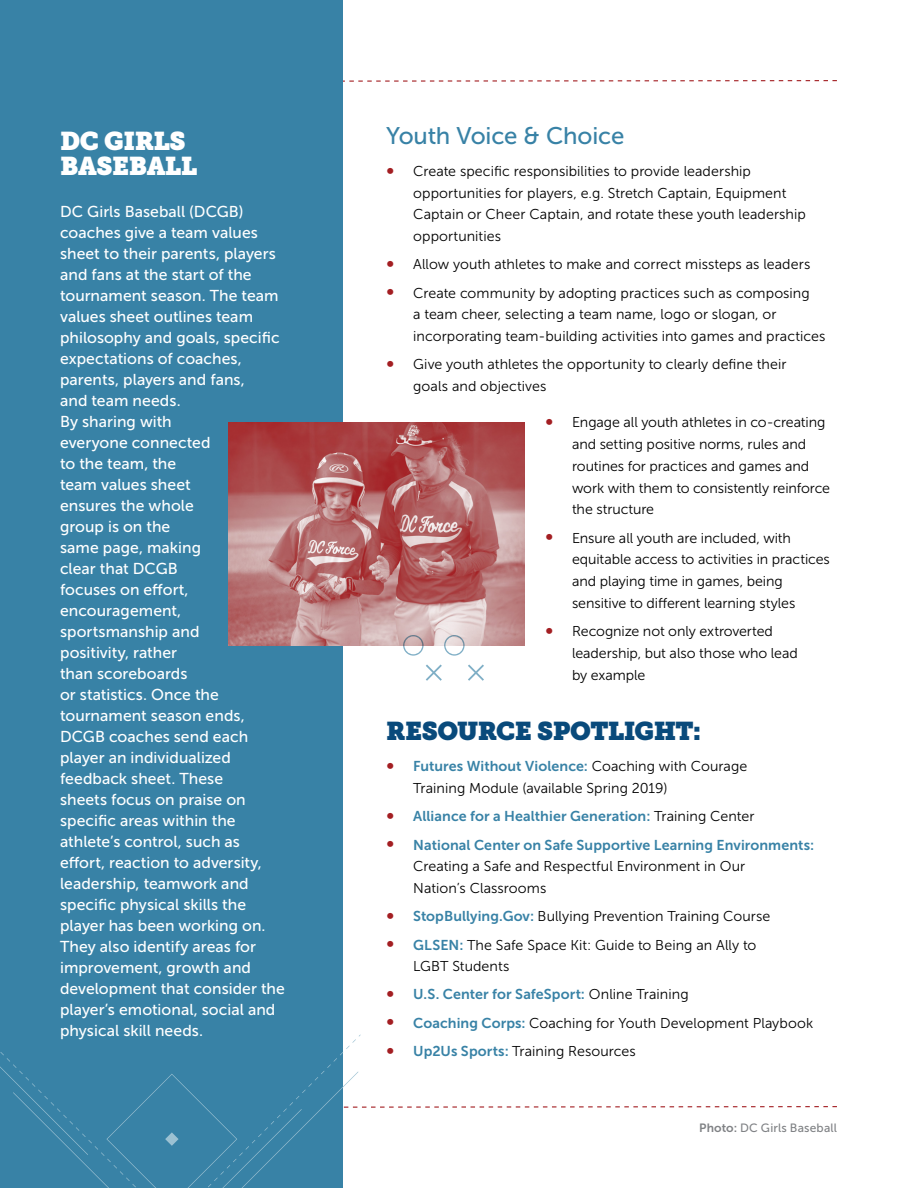
<style>
.page{position:relative;width:918px;height:1188px;background:#fff}
.page>*{position:absolute;margin:0;border:0;box-sizing:border-box;transform-origin:0 0}
.t1{font:25.5px "Museo Slab";letter-spacing:-.025em;color:#094a7b}
.t2{font:25.5px/25.5px "Museo Slab";letter-spacing:-.02em;color:#fff}
.t3{font:24px "Museo Sans 500";letter-spacing:-.01em;color:#3882a6}
.t4{font:15.75px/21px "Museo Sans 500";letter-spacing:.005em;color:#fff}
.t5{font:14.25px/21.8px "Museo Sans 300";color:#000}
.t6{font:14.25px "Museo Sans 700";letter-spacing:.005em;color:#3882a6}
.t7{font:12px "Museo Sans 500";letter-spacing:.015em;color:#808285}
.s1{font-size:21px;color:#a31e22}
.s2{font-family:"Museo Sans 300";font-size:21px;color:#a31e22}
.s3{font-family:"Museo Sans 300";color:#000}
.s4{font-family:"Museo Sans 700";color:#3882a6}
.s5{font-family:"Museo Sans 700"}
</style>
<div class="page">
<svg style="left:342px;top:79px;width:495px;height:4px"></svg>
<div style="left:0;top:0;width:342px;height:1188px;background:#3882a6"></div>
<img style="left:229px;top:423px;width:295px;height:223px">
<svg style="left:0;top:1035px;width:837px;height:153px"></svg>
<svg style="left:468px;top:665px;width:16px;height:16px"></svg>
<svg style="left:426px;top:665px;width:16px;height:16px"></svg>
<svg style="left:444px;top:635px;width:21px;height:21px"></svg>
<svg style="left:403px;top:635px;width:21px;height:21px"></svg>
<h1 class="t2" style="left:60px;top:128px;width:139px">DC GIRLS<br>BASEBALL</h1>
<p class="t4" style="left:60px;top:201px;width:226px">DC Girls Baseball (DCGB) coaches give a team values sheet to their parents, players and fans at the start of the tournament season. The team values sheet outlines team philosophy and goals, specific expectations of coaches, parents, players and fans,<br>and team needs.<br>By sharing with<br>everyone connected<br>to the team, the<br>team values sheet<br>ensures the whole<br>group is on the<br>same page, making<br>clear that DCGB<br>focuses on effort, encouragement, sportsmanship and<br>positivity, rather<br>than scoreboards<br>or statistics. Once the tournament season ends,<br>DCGB coaches send each player an individualized feedback sheet. These<br>sheets focus on praise on specific areas within the athlete’s control, such as effort, reaction to adversity, leadership, teamwork and specific physical skills the player has been working on.<br>They also identify areas for improvement, growth and development that consider the player’s emotional, social and physical skill needs.</p>
<h2 class="t3" style="left:386px;top:123px;width:240px">Youth Voice &amp; Choice</h2>
<p class="t5" style="left:413px;top:160px;width:394px;text-indent:-27px"><span class="s1">•</span> Create specific responsibilities to provide leadership opportunities for players, e.g. Stretch Captain, Equipment Captain or Cheer Captain, and rotate these youth leadership opportunities</p>
<p class="t5" style="left:386px;top:254px;width:426px"><span class="s1">•</span> Allow youth athletes to make and correct missteps as leaders</p>
<p class="t5" style="left:413px;top:282px;width:414px;text-indent:-27px"><span class="s1">•</span> Create community by adopting practices such as composing<br>a team cheer, selecting a team name, logo or slogan, or incorporating team-building activities into games and practices</p>
<p class="t5" style="left:413px;top:354px;width:375px;text-indent:-27px"><span class="s1">•</span> Give youth athletes the opportunity to clearly define their goals and objectives</p>
<p class="t5" style="left:572px;top:412px;width:260px;text-indent:-27px"><span class="s1">•</span> Engage all youth athletes in co-creating and setting positive norms, rules and routines for practices and games and work with them to consistently reinforce the structure</p>
<p class="t5" style="left:572px;top:527px;width:259px;text-indent:-27px"><span class="s1">•</span> Ensure all youth are included, with equitable access to activities in practices and playing time in games, being sensitive to different learning styles</p>
<p class="t5" style="left:572px;top:620px;width:227px;text-indent:-27px"><span class="s1">•</span> Recognize not only extroverted leadership, but also those who lead by example</p>
<h1 class="t1" style="left:386px;top:716px;width:317px">RESOURCE SPOTLIGHT:</h1>
<p class="t6" style="left:386px;top:758px;width:363px"><span class="s2">•</span> Futures Without Violence: <span class="s3">Coaching with Courage</span></p>
<p class="t5" style="left:413px;top:777px;width:256px">Training Module (available Spring 2019)</p>
<p class="t6" style="left:386px;top:808px;width:370px"><span class="s2">•</span> Alliance for a Healthier Generation: <span class="s3">Training Center</span></p>
<p class="t6" style="left:386px;top:837px;width:429px"><span class="s2">•</span> National Center on Safe Supportive Learning Environments:</p>
<p class="t5" style="left:413px;top:856px;width:333px">Creating a Safe and Respectful Environment in Our<br>Nation’s Classrooms</p>
<p class="t5" style="left:386px;top:906px;width:386px"><span class="s1">•</span> <span class="s4">StopBullying.Gov:</span> Bullying Prevention Training Course</p>
<p class="t5" style="left:413px;top:934px;width:345px;text-indent:-27px"><span class="s1">•</span> <span class="s4">GLSEN:</span> The Safe Space Kit: Guide to Being an Ally to<br>LGBT Students</p>
<p class="t6" style="left:386px;top:987px;width:304px"><span class="s2">•</span> U.S. Center for SafeSport: <span class="s3">Online Training</span></p>
<p class="t5" style="left:386px;top:1012px;width:428px"><span class="s1">•</span> <span class="s4">Coaching Corps:</span> Coaching for Youth Development Playbook</p>
<p class="t5" style="left:386px;top:1040px;width:251px"><span class="s1">•</span> <span class="s4">Up2Us Sports:</span> Training Resources</p>
<p class="t7" style="left:699px;top:1122px;width:139px"><span class="s5">Photo:</span> DC Girls Baseball</p>
</div>
